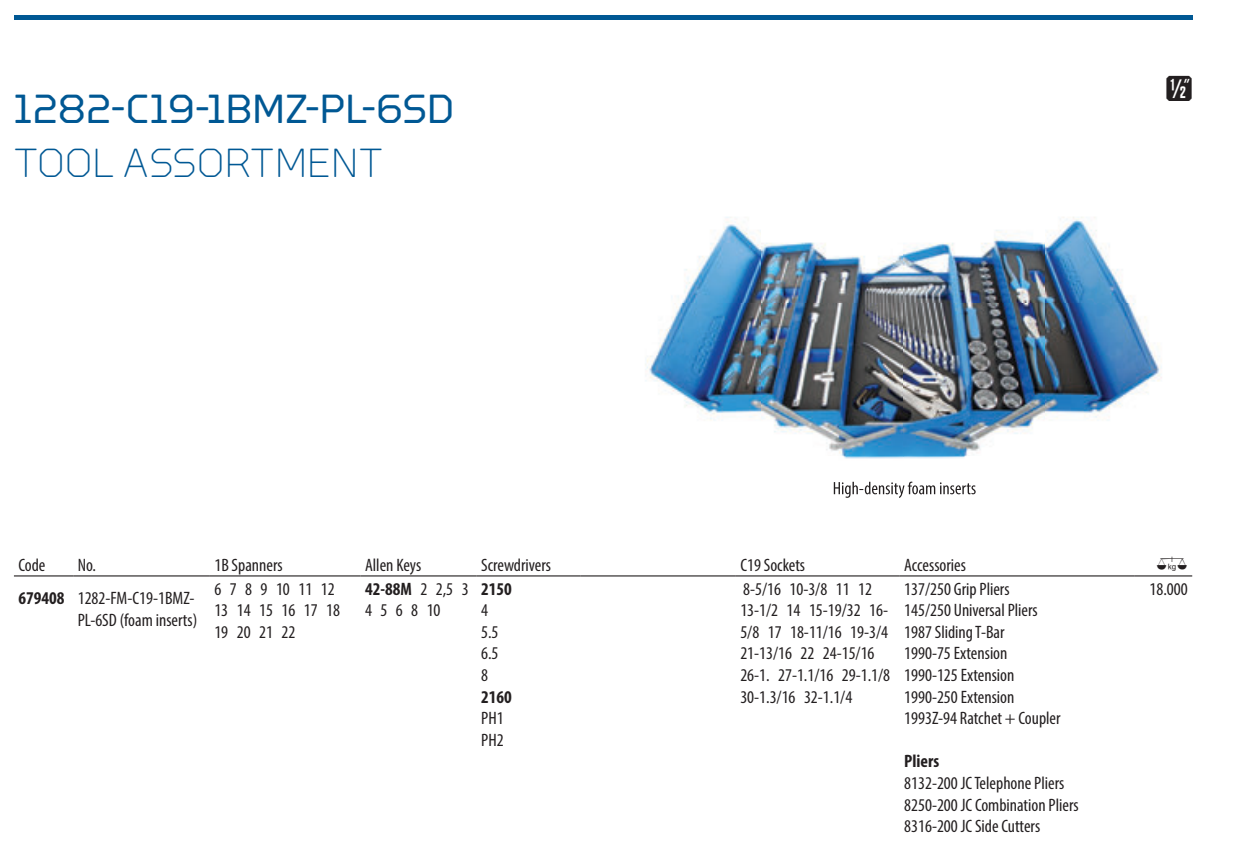
<style>
.page{position:relative;width:1243px;height:862px;background:#fff}
.page>*{position:absolute;margin:0;border:0;box-sizing:border-box;transform-origin:0 0}
.t1{font:40.5px "GEDORE Type";color:#005894}
.t2{font:300 40.5px "GEDORE Type";letter-spacing:-.005em;color:#005894}
.t3{font:31.5px "Gedore";color:#231f20}
.t4{font:condensed 18px/21.6px "Myriad Pro";color:#231f20}
.t5{font:700 condensed 18px "Myriad Pro";color:#231f20}
.t6{font:18px "Gedore";color:#231f20}
.s1{font-weight:700}
</style>
<div class="page">
<div style="left:14px;top:15px;width:1177px;height:5px;background:#005894"></div>
<hr style="left:14px;top:575px;width:59px;height:1px;background:#231f20">
<hr style="left:73px;top:575px;width:137px;height:1px;background:#231f20">
<hr style="left:210px;top:575px;width:150px;height:1px;background:#231f20">
<hr style="left:360px;top:575px;width:116px;height:1px;background:#231f20">
<hr style="left:476px;top:575px;width:104px;height:1px;background:#231f20">
<hr style="left:580px;top:575px;width:155px;height:1px;background:#231f20">
<hr style="left:735px;top:575px;width:164px;height:1px;background:#231f20">
<hr style="left:899px;top:575px;width:234px;height:1px;background:#231f20">
<hr style="left:1133px;top:575px;width:58px;height:1px;background:#231f20">
<img style="left:645px;top:217px;width:517px;height:277px">
<img style="left:833px;top:482px;width:142px;height:16px">
<h1 class="t1" style="left:14px;top:86px;width:442px">1282-C19-1BMZ-PL-6SD</h1>
<h1 class="t2" style="left:14px;top:140px;width:371px">TOOL ASSORTMENT</h1>
<h2 class="t3" style="left:1165px;top:72px;width:28px">d</h2>
<p class="t4" style="left:18px;top:553px;width:28px">Code</p>
<p class="t4" style="left:78px;top:553px;width:20px">No.</p>
<p class="t4" style="left:214px;top:553px;width:70px">1B Spanners</p>
<p class="t4" style="left:365px;top:553px;width:58px">Allen Keys</p>
<p class="t4" style="left:481px;top:553px;width:71px">Screwdrivers</p>
<p class="t4" style="left:740px;top:553px;width:66px">C19 Sockets</p>
<p class="t4" style="left:904px;top:553px;width:63px">Accessories</p>
<p class="t6" style="left:1156px;top:555px;width:33px">0</p>
<p class="t4" style="left:18px;top:587px;width:180px;text-align:right"><span class="s1">679408</span> 1282-FM-C19-1BMZ-<br>PL-6SD (foam inserts)</p>
<p class="t4" style="left:214px;top:577px;width:127px">6 7 8 9 10 11 12<br>13 14 15 16 17 18<br>19 20 21 22</p>
<p class="t4" style="left:365px;top:577px;width:105px"><span class="s1">42-88M</span> 2 2,5 3<br>4 5 6 8 10</p>
<p class="t5" style="left:481px;top:577px;width:32px">2150</p>
<p class="t4" style="left:740px;top:577px;width:151px">8-5/16 10-3/8 11 12<br>13-1/2 14 15-19/32 16-<br>5/8 17 18-11/16 19-3/4<br>21-13/16 22 24-15/16<br>26-1. 27-1.1/16 29-1.1/8<br>30-1.3/16 32-1.1/4</p>
<p class="t4" style="left:904px;top:577px;width:158px">137/250 Grip Pliers<br>145/250 Universal Pliers<br>1987 Sliding T-Bar<br>1990-75 Extension<br>1990-125 Extension<br>1990-250 Extension<br>1993Z-94 Ratchet + Coupler</p>
<p class="t5" style="left:904px;top:750px;width:36px">Pliers</p>
<p class="t4" style="left:904px;top:772px;width:176px">8132-200 JC Telephone Pliers<br>8250-200 JC Combination Pliers<br>8316-200 JC Side Cutters</p>
<p class="t4" style="left:1149px;top:577px;width:40px">18.000</p>
<p class="t4" style="left:481px;top:599px;width:19px">4<br>5.5<br>6.5<br>8</p>
<p class="t5" style="left:481px;top:685px;width:32px">2160</p>
<p class="t4" style="left:481px;top:707px;width:24px">PH1<br>PH2</p>
</div>
